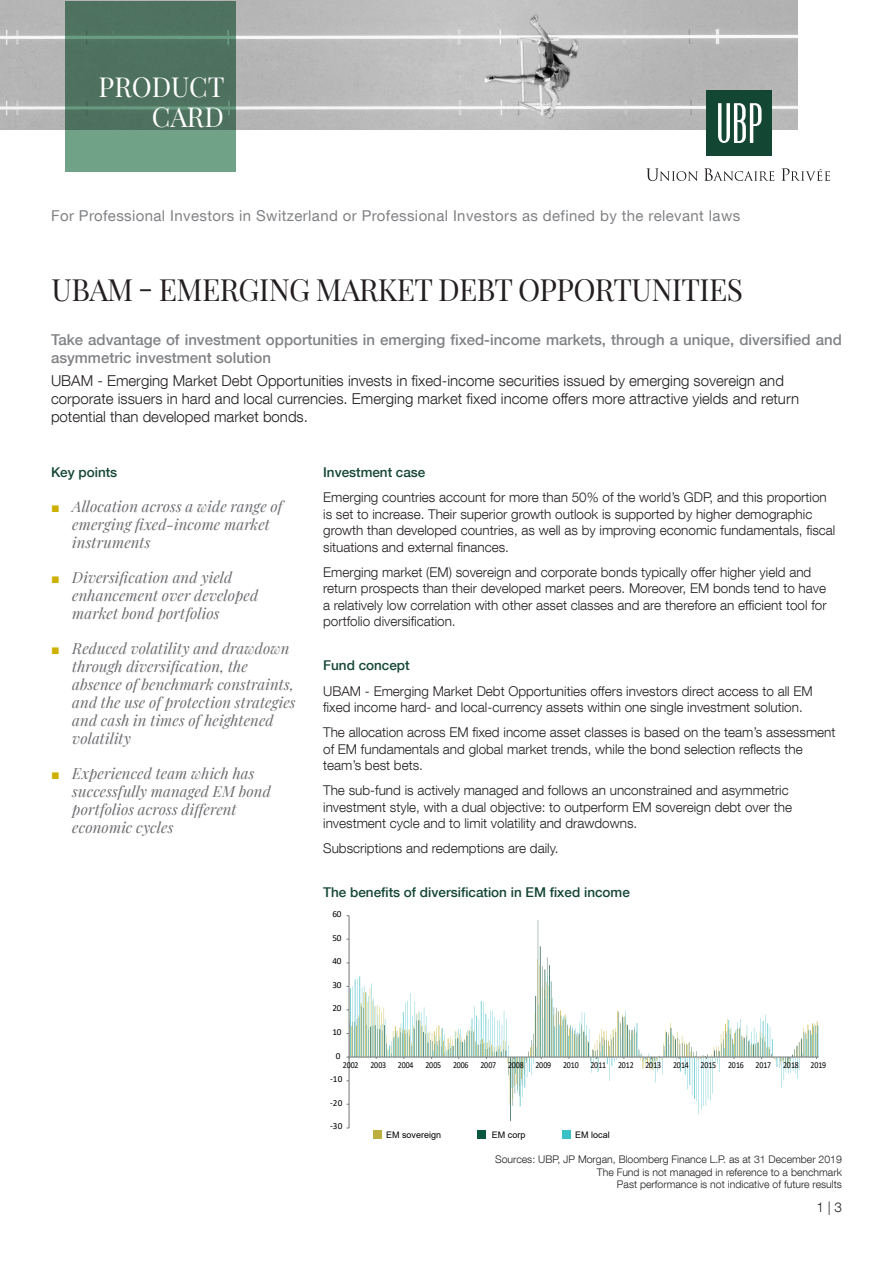
<style>
.page{position:relative;width:893px;height:1263px;background:#fff}
.page>*{position:absolute;margin:0;border:0;box-sizing:border-box;transform-origin:0 0}
.nom_du_fonds{font:30px "Playfair Display";letter-spacing:-.02em;color:#231f20}
.t1{font:27px "Playfair Display";color:#fff}
.t2{font:italic 15px/18px "Playfair Display";letter-spacing:.005em;color:#6c6d70}
.Texte_Intro{font:300 15px/18px "Helvetica Neue LT Com";color:#231f20}
.Texte_Intro_65{font:500 15px/18px "Helvetica Neue LT Com";color:#808285}
.For_qualified_invest{font:15px "Helvetica Neue LT Com";letter-spacing:.025em;color:#808285}
.Texte{font:300 13.5px/16.5px "Helvetica Neue LT Com";color:#231f20}
.Titre_Niv_2{font:500 13.5px "Helvetica Neue LT Com";color:#144634}
.Sources{font:300 10.5px/12.6px "Helvetica Neue LT Com";color:#231f20;text-align:right}
.t3{font:9.15px "Calibri";letter-spacing:-.035em;color:#000001;scale:.87 1}
.t4{font:9.15px "Calibri";letter-spacing:-.035em;color:#000001}
.t5{font:9px "Arial";color:#000001}
.s1{font-family:"Arial";font-style:normal;font-size:14.25px;color:#ceb000}
</style>
<div class="page">
<div style="left:477px;top:1130px;width:8px;height:8px;background:#09573f"></div>
<div style="left:562px;top:1130px;width:9px;height:8px;background:#3ac0c9"></div>
<div style="left:373px;top:1130px;width:8px;height:8px;background:#bbaf40"></div>
<svg style="left:350px;top:976px;width:468px;height:138px"></svg>
<hr style="left:348px;top:916px;width:2px;height:212px;background:#7d8081">
<hr style="left:349px;top:1056px;width:470px;height:1px;background:#7d8081">
<img style="left:0;top:0;width:797px;height:130px">
<svg style="left:65px;top:1px;width:170px;height:170px;background:#577f69"></svg>
<svg style="left:646px;top:168px;width:52px;height:13px"></svg>
<svg style="left:704px;top:168px;width:70px;height:13px"></svg>
<svg style="left:781px;top:168px;width:49px;height:13px"></svg>
<div style="left:706px;top:90px;width:66px;height:66px;background:#144634"></div>
<svg style="left:718px;top:103px;width:43px;height:40px"></svg>
<p class="t1" style="left:99px;top:66px;width:128px">PRODUCT</p>
<p class="t1" style="left:152px;top:96px;width:74px">CARD</p>
<p class="For_qualified_invest" style="left:51px;top:207px;width:691px">For Professional Investors in Switzerland or Professional Investors as defined by the relevant laws</p>
<p class="nom_du_fonds" style="left:52px;top:267px;width:693px">UBAM - EMERGING MARKET DEBT OPPORTUNITIES</p>
<p class="Texte_Intro_65" style="left:51px;top:331px;width:792px">Take advantage of investment opportunities in emerging fixed-income markets, through a unique, diversified and asymmetric investment solution</p>
<p class="Texte_Intro" style="left:51px;top:371px;width:749px">UBAM - Emerging Market Debt Opportunities invests in fixed-income securities issued by emerging sovereign and corporate issuers in hard and local currencies. Emerging market fixed income offers more attractive yields and return potential than developed market bonds.</p>
<p class="Titre_Niv_2" style="left:51px;top:464px;width:68px">Key points</p>
<p class="t2" style="left:72px;top:497px;width:212px;text-indent:-21px"><span class="s1">■</span> Allocation across a wide range of emerging fixed-income market instruments</p>
<p class="t2" style="left:72px;top:568px;width:187px;text-indent:-21px"><span class="s1">■</span> Diversification and yield enhancement over developed market bond portfolios</p>
<p class="t2" style="left:72px;top:639px;width:225px;text-indent:-21px"><span class="s1">■</span> Reduced volatility and drawdown through diversification, the absence of benchmark constraints, and the use of protection strategies and cash in times of heightened volatility</p>
<p class="t2" style="left:72px;top:764px;width:200px;text-indent:-21px"><span class="s1">■</span> Experienced team which has successfully managed EM bond portfolios across different economic cycles</p>
<p class="Titre_Niv_2" style="left:323px;top:464px;width:104px">Investment case</p>
<p class="Texte" style="left:323px;top:489px;width:514px">Emerging countries account for more than 50% of the world’s GDP, and this proportion is set to increase. Their superior growth outlook is supported by higher demographic growth than developed countries, as well as by improving economic fundamentals, fiscal situations and external finances.</p>
<p class="Texte" style="left:323px;top:564px;width:505px">Emerging market (EM) sovereign and corporate bonds typically offer higher yield and return prospects than their developed market peers. Moreover, EM bonds tend to have a relatively low correlation with other asset classes and are therefore an efficient tool for portfolio diversification.</p>
<p class="Titre_Niv_2" style="left:323px;top:657px;width:88px">Fund concept</p>
<p class="Texte" style="left:323px;top:682px;width:491px">UBAM - Emerging Market Debt Opportunities offers investors direct access to all EM fixed income hard- and local-currency assets within one single investment solution.</p>
<p class="Texte" style="left:323px;top:724px;width:514px">The allocation across EM fixed income asset classes is based on the team’s assessment of EM fundamentals and global market trends, while the bond selection reflects the team’s best bets.</p>
<p class="Texte" style="left:323px;top:782px;width:470px">The sub-fund is actively managed and follows an unconstrained and asymmetric investment style, with a dual objective: to outperform EM sovereign debt over the investment cycle and to limit volatility and drawdowns.</p>
<p class="Texte" style="left:323px;top:840px;width:237px">Subscriptions and redemptions are daily.</p>
<p class="Titre_Niv_2" style="left:323px;top:884px;width:308px">The benefits of diversification in EM fixed income</p>
<p class="t4" style="left:332px;top:908px;width:10px">60</p>
<p class="t4" style="left:332px;top:931px;width:10px">50</p>
<p class="t4" style="left:332px;top:955px;width:10px">40</p>
<p class="t4" style="left:332px;top:978px;width:10px">30</p>
<p class="t4" style="left:332px;top:1002px;width:10px">20</p>
<p class="t4" style="left:332px;top:1026px;width:10px">10</p>
<p class="t4" style="left:336px;top:1049px;width:6px">0</p>
<p class="t3" style="left:343px;top:1059px;width:19px">2002</p>
<p class="t3" style="left:370px;top:1059px;width:19px">2003</p>
<p class="t3" style="left:398px;top:1059px;width:19px">2004</p>
<p class="t3" style="left:425px;top:1059px;width:19px">2005</p>
<p class="t3" style="left:453px;top:1059px;width:19px">2006</p>
<p class="t3" style="left:480px;top:1059px;width:19px">2007</p>
<p class="t3" style="left:508px;top:1059px;width:19px">2008</p>
<p class="t3" style="left:535px;top:1059px;width:19px">2009</p>
<p class="t3" style="left:563px;top:1059px;width:19px">2010</p>
<p class="t3" style="left:591px;top:1059px;width:19px">2011</p>
<p class="t3" style="left:618px;top:1059px;width:19px">2012</p>
<p class="t3" style="left:646px;top:1059px;width:19px">2013</p>
<p class="t3" style="left:673px;top:1059px;width:19px">2014</p>
<p class="t3" style="left:701px;top:1059px;width:19px">2015</p>
<p class="t3" style="left:728px;top:1059px;width:19px">2016</p>
<p class="t3" style="left:756px;top:1059px;width:19px">2017</p>
<p class="t3" style="left:783px;top:1059px;width:19px">2018</p>
<p class="t3" style="left:811px;top:1059px;width:19px">2019</p>
<p class="t4" style="left:330px;top:1073px;width:14px">-10</p>
<p class="t4" style="left:330px;top:1096px;width:14px">-20</p>
<p class="t4" style="left:330px;top:1120px;width:14px">-30</p>
<p class="t5" style="left:386px;top:1129px;width:57px">EM sovereign</p>
<p class="t5" style="left:492px;top:1129px;width:35px">EM corp</p>
<p class="t5" style="left:575px;top:1129px;width:36px">EM local</p>
<p class="Sources" style="left:495px;top:1153px;width:348px">Sources: UBP, JP Morgan, Bloomberg Finance L.P. as at 31 December 2019</p>
<p class="Sources" style="left:597px;top:1165px;width:247px">The Fund is not managed in reference to a benchmark<br>Past performance is not indicative of future results</p>
<p class="Texte" style="left:816px;top:1199px;width:27px">1 | 3</p>
</div>
